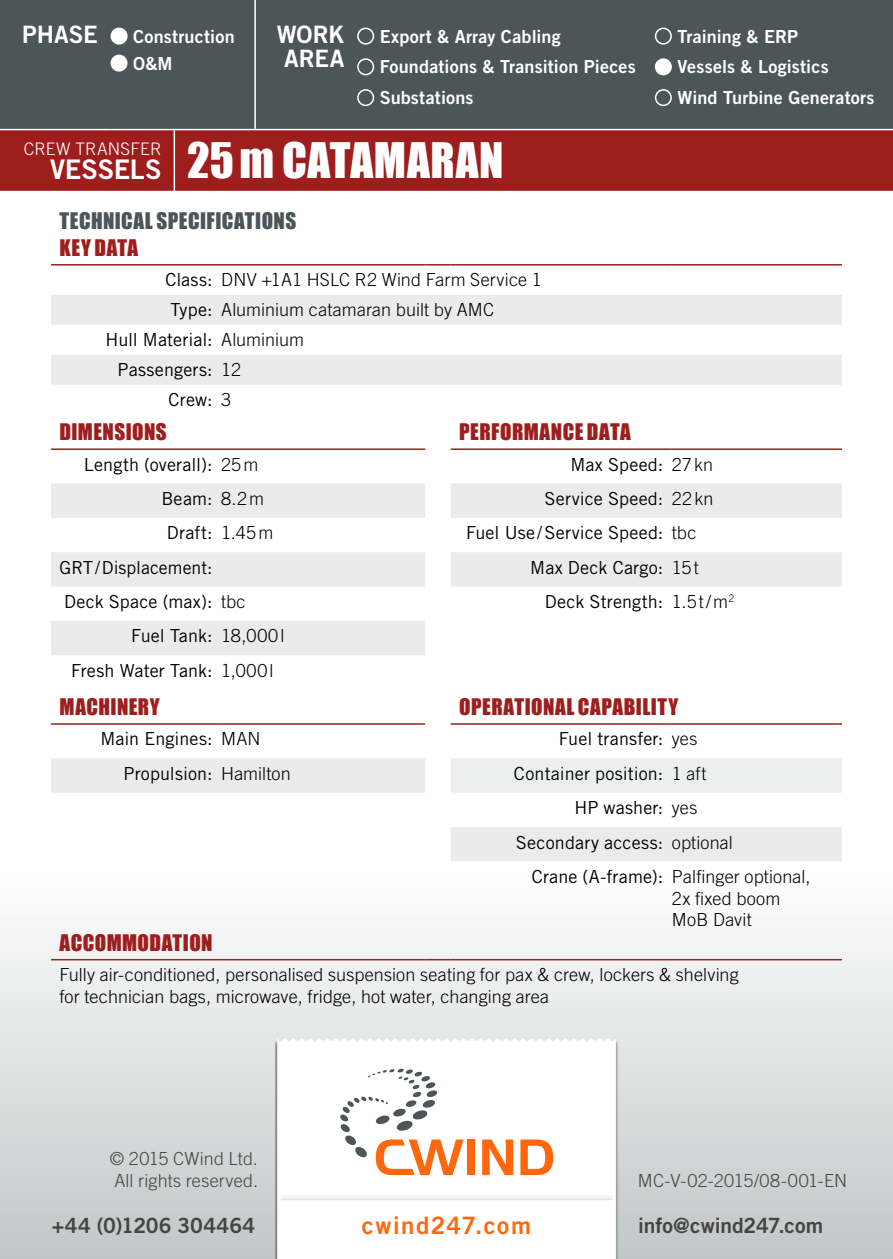
<style>
.page{position:relative;width:893px;height:1259px;background:#fff}
.page>*{position:absolute;margin:0;border:0;box-sizing:border-box;transform-origin:0 0}
.t1{font:45px "Impact";letter-spacing:.015em;color:#fff}
.t2{font:24px/24px "Trade Gothic LT Std Bd 2";letter-spacing:-.005em;color:#fff;text-align:center}
.t3{font:24px "Trade Gothic LT Std Bd 2";letter-spacing:.065em;color:#ff670e}
.t4{font:21px "Impact";letter-spacing:.02em;color:#9e1e1e}
.t5{font:21px "Trade Gothic LT Std Bd 2";color:#454545}
.t6{font:21px "Impact";letter-spacing:.02em;color:#4c5558}
.t7{font:18px/34.2px "Trade Gothic LT Std";letter-spacing:.005em;color:#000}
.t8{font:300 18px/21.6px "Trade Gothic LT Std";letter-spacing:.01em;color:#000}
.t9{font:18px/30.9px "Trade Gothic LT Std Bd 2";letter-spacing:.01em;color:#fff}
.t10{font:300 18px/21.6px "Trade Gothic LT Std";letter-spacing:.01em;color:#454545}
.t11{font:300 17.4px "Trade Gothic LT Std";letter-spacing:.015em;color:#fff}
.s1{font-family:"Trade Gothic LT Std Bd 2";font-size:27px}
.s2{font-weight:400}
.s3{font-weight:300}
</style>
<div class="page">
<div style="left:0;top:870px;width:893px;height:389px;background:linear-gradient(to bottom,#fefdfd,#c3c6c7)"></div>
<div style="left:275px;top:1035px;width:342px;height:9px;background:#e5e6e6"></div>
<div style="left:275px;top:1038px;width:342px;height:221px;background:#fff"></div>
<div style="left:467px;top:1139px;width:8px;height:36px;background:#ff670e"></div>
<svg style="left:482px;top:1139px;width:31px;height:36px"></svg>
<svg style="left:520px;top:1139px;width:33px;height:36px"></svg>
<svg style="left:340px;top:1068px;width:124px;height:107px"></svg>
<div style="left:276px;top:1194px;width:340px;height:6px;background:#f4f4f4"></div>
<hr style="left:281px;top:1198px;width:331px;height:2px;background:#b4b4b4">
<svg style="left:51px;top:295px;width:791px;height:566px"></svg>
<div style="left:451px;top:758px;width:391px;height:34px;background:#edefef"></div>
<hr style="left:51px;top:264px;width:170px;height:1px;background:#9e1e1e">
<hr style="left:221px;top:264px;width:204px;height:1px;background:#9e1e1e">
<svg style="left:425px;top:264px;width:26px;height:1px"></svg>
<hr style="left:451px;top:264px;width:221px;height:1px;background:#9e1e1e">
<hr style="left:672px;top:264px;width:170px;height:1px;background:#9e1e1e">
<hr style="left:51px;top:448px;width:170px;height:2px;background:#9e1e1e">
<hr style="left:221px;top:448px;width:204px;height:2px;background:#9e1e1e">
<hr style="left:451px;top:448px;width:221px;height:2px;background:#9e1e1e">
<hr style="left:672px;top:448px;width:170px;height:2px;background:#9e1e1e">
<hr style="left:51px;top:723px;width:170px;height:1px;background:#9e1e1e">
<hr style="left:221px;top:723px;width:204px;height:1px;background:#9e1e1e">
<hr style="left:451px;top:723px;width:221px;height:1px;background:#9e1e1e">
<hr style="left:672px;top:723px;width:170px;height:1px;background:#9e1e1e">
<hr style="left:51px;top:959px;width:170px;height:1px;background:#9e1e1e">
<hr style="left:221px;top:959px;width:204px;height:1px;background:#9e1e1e">
<svg style="left:425px;top:959px;width:26px;height:1px"></svg>
<hr style="left:451px;top:959px;width:221px;height:1px;background:#9e1e1e">
<hr style="left:672px;top:959px;width:170px;height:1px;background:#9e1e1e">
<div style="left:0;top:0;width:893px;height:129px;background:#4c5558"></div>
<div style="left:0;top:130px;width:893px;height:61px;background:#9e1e1e"></div>
<hr style="left:254px;top:0;width:2px;height:129px;background:#fff">
<hr style="left:174px;top:130px;width:1px;height:61px;background:#fff">
<div style="left:111px;top:28px;width:16px;height:16px;background:#fff;border-radius:50%"></div>
<div style="left:111px;top:28px;width:17px;height:17px;border:2px solid #fff;border-radius:50%"></div>
<div style="left:111px;top:55px;width:16px;height:16px;background:#fff;border-radius:50%"></div>
<div style="left:111px;top:55px;width:17px;height:17px;border:2px solid #fff;border-radius:50%"></div>
<div style="left:357px;top:28px;width:17px;height:17px;border:2px solid #fff;border-radius:50%"></div>
<div style="left:357px;top:58px;width:17px;height:17px;border:2px solid #fff;border-radius:50%"></div>
<div style="left:357px;top:89px;width:17px;height:17px;border:2px solid #fff;border-radius:50%"></div>
<div style="left:655px;top:28px;width:17px;height:17px;border:2px solid #fff;border-radius:50%"></div>
<div style="left:656px;top:59px;width:15px;height:16px;background:#fff;border-radius:50%"></div>
<div style="left:655px;top:58px;width:17px;height:17px;border:2px solid #fff;border-radius:50%"></div>
<div style="left:655px;top:89px;width:17px;height:17px;border:2px solid #fff;border-radius:50%"></div>
<h2 class="t2" style="left:22px;top:22px;width:77px">PHASE</h2>
<p class="t9" style="left:133px;top:22px;width:103px;line-height:27px">Construction<br>O&amp;M</p>
<h2 class="t2" style="left:277px;top:22px;width:69px">WORK<br>AREA</h2>
<p class="t9" style="left:380px;top:20px;width:258px">Export &amp; Array Cabling<br>Foundations &amp; Transition Pieces<br>Substations</p>
<p class="t9" style="left:677px;top:20px;width:199px">Training &amp; ERP<br>Vessels &amp; Logistics<br>Wind Turbine Generators</p>
<p class="t11" style="left:24px;top:138px;width:139px">CREW TRANSFER</p>
<h1 class="t1" style="left:50px;top:126px;width:455px"><span class="s1">VESSELS</span> 25m CATAMARAN</h1>
<p class="t6" style="left:60px;top:205px;width:238px">TECHNICAL SPECIFICATIONS</p>
<p class="t4" style="left:60px;top:232px;width:80px">KEY DATA</p>
<p class="t8" style="left:165px;top:269px;width:378px"><span class="s2">Class:</span> DNV +1A1 HSLC R2 Wind Farm Service 1</p>
<p class="t8" style="left:170px;top:299px;width:325px"><span class="s2">Type:</span> Aluminium catamaran built by AMC</p>
<p class="t7" style="left:105px;top:322px;width:200px">Hull Material: <span class="s3">Aluminium</span></p>
<p class="t7" style="left:118px;top:352px;width:125px">Passengers: <span class="s3">12</span></p>
<p class="t7" style="left:169px;top:383px;width:64px">Crew: <span class="s3">3</span></p>
<p class="t4" style="left:60px;top:415px;width:109px">DIMENSIONS</p>
<p class="t4" style="left:459px;top:415px;width:173px">PERFORMANCE DATA</p>
<p class="t7" style="left:84px;top:447px;width:176px">Length (overall): <span class="s3">25m</span></p>
<p class="t7" style="left:570px;top:447px;width:144px">Max Speed: <span class="s3">27kn</span></p>
<p class="t7" style="left:161px;top:481px;width:104px">Beam: <span class="s3">8.2m</span></p>
<p class="t7" style="left:544px;top:481px;width:171px">Service Speed: <span class="s3">22kn</span></p>
<p class="t7" style="left:167px;top:516px;width:108px">Draft: <span class="s3">1.45m</span></p>
<p class="t7" style="left:466px;top:516px;width:232px">Fuel Use/Service Speed: <span class="s3">tbc</span></p>
<p class="t7" style="left:60px;top:550px;width:155px">GRT/Displacement:</p>
<p class="t7" style="left:530px;top:550px;width:170px">Max Deck Cargo: <span class="s3">15t</span></p>
<p class="t7" style="left:64px;top:584px;width:183px">Deck Space (max): <span class="s3">tbc</span></p>
<p class="t7" style="left:545px;top:584px;width:191px">Deck Strength: <span class="s3">1.5t/m</span><sup>2</sup></p>
<p class="t7" style="left:71px;top:619px;width:215px;text-indent:60px">Fuel Tank: <span class="s3">18,000l<br></span>Fresh Water Tank: <span class="s3">1,000l</span></p>
<p class="t4" style="left:60px;top:690px;width:102px">MACHINERY</p>
<p class="t4" style="left:459px;top:690px;width:221px">OPERATIONAL CAPABILITY</p>
<p class="t7" style="left:100px;top:722px;width:162px">Main Engines: <span class="s3">MAN</span></p>
<p class="t7" style="left:559px;top:722px;width:140px">Fuel transfer: <span class="s3">yes</span></p>
<p class="t7" style="left:123px;top:756px;width:169px">Propulsion: <span class="s3">Hamilton</span></p>
<p class="t7" style="left:514px;top:756px;width:194px">Container position: <span class="s3">1 aft</span></p>
<p class="t7" style="left:574px;top:790px;width:124px">HP washer: <span class="s3">yes</span></p>
<p class="t7" style="left:516px;top:825px;width:218px">Secondary access: <span class="s3">optional</span></p>
<p class="t8" style="left:532px;top:865px;width:280px"><span class="s2">Crane (A-frame):</span> Palfinger optional,</p>
<p class="t8" style="left:672px;top:887px;width:110px">2x fixed boom<br>MoB Davit</p>
<p class="t4" style="left:60px;top:926px;width:155px">ACCOMMODATION</p>
<p class="t8" style="left:60px;top:963px;width:681px">Fully air-conditioned, personalised suspension seating for pax &amp; crew, lockers &amp; shelving for technician bags, microwave, fridge, hot water, changing area</p>
<p class="t10" style="left:110px;top:1147px;width:150px">© 2015 CWind Ltd.<br>All rights reserved.</p>
<p class="t5" style="left:52px;top:1213px;width:205px">+44 (0)1206 304464</p>
<h2 class="t3" style="left:362px;top:1210px;width:171px">cwind247.com</h2>
<p class="t10" style="left:638px;top:1169px;width:211px">MC-V-02-2015/08-001-EN</p>
<p class="t5" style="left:638px;top:1213px;width:187px">info@cwind247.com</p>
</div>
